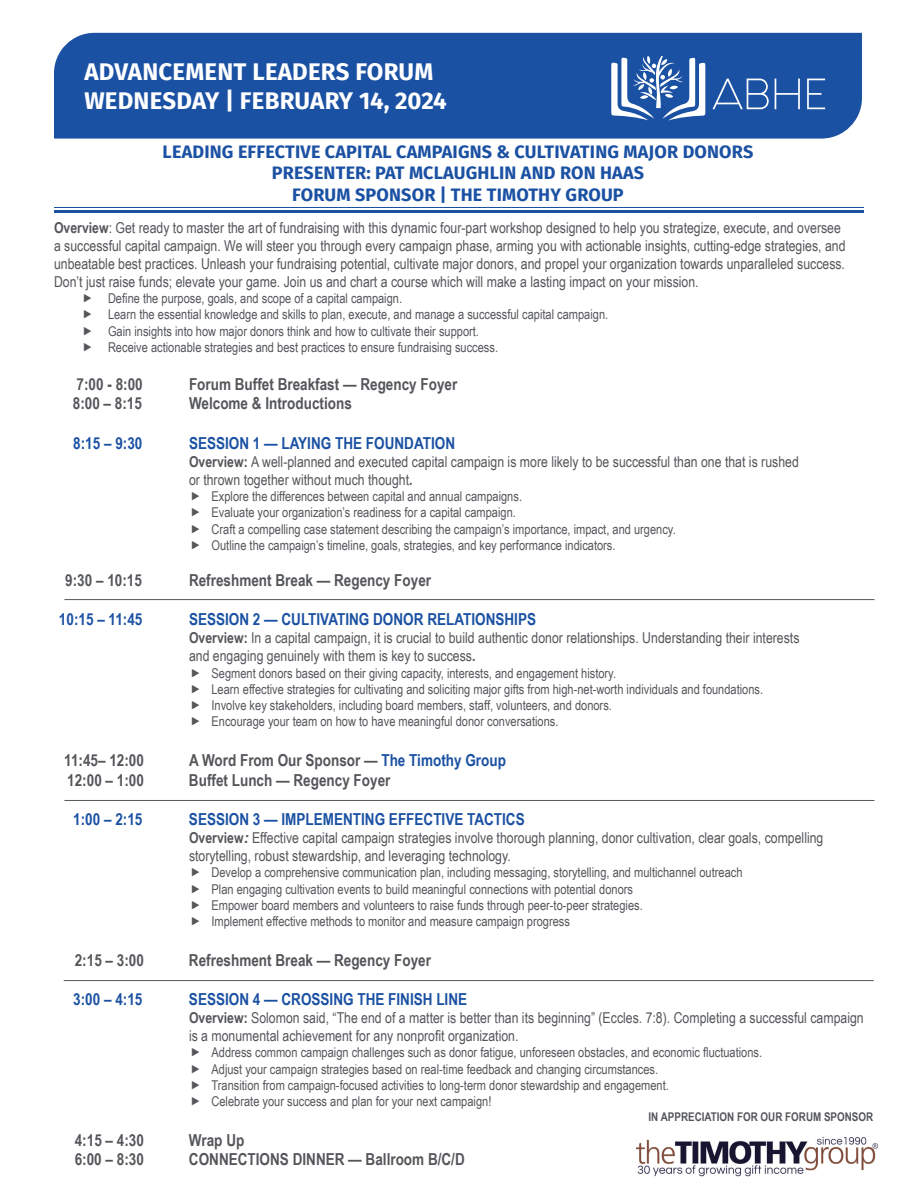
<style>
.page{position:relative;width:918px;height:1188px;background:#fff}
.page>*{position:absolute;margin:0;border:0;box-sizing:border-box;transform-origin:0 0}
.t1{font:700 24px/28.8px "Fira Sans";letter-spacing:.01em;color:#fff}
.t2{font:700 18px/21.6px "Fira Sans";letter-spacing:.01em;color:#1b51a3;text-align:center}
.t3{font:700 16.5px "Arial Narrow";color:#54565a}
.t4{font:700 16.5px "Arial Narrow";color:#1b51a3}
.t5{font:15px/18px "Arial Narrow";color:#54565a}
.t6{font:13.5px/16.2px "Arial Narrow";color:#54565a}
.t7{font:700 12px "Arial Narrow";color:#54565a}
.s1{font-weight:700}
.s2{color:#1b51a3}
.s3{font-family:"Arial";font-weight:700;font-style:italic}
</style>
<div class="page">
<div style="left:54px;top:33px;width:808px;height:106px;background:#1b51a3"></div>
<svg style="left:611px;top:56px;width:95px;height:64px"></svg>
<svg style="left:713px;top:79px;width:56px;height:30px;background:#4772b4"></svg>
<svg style="left:775px;top:79px;width:25px;height:30px"></svg>
<svg style="left:807px;top:79px;width:18px;height:30px"></svg>
<hr style="left:54px;top:207px;width:810px;height:1px;background:#1b51a3">
<hr style="left:54px;top:210px;width:810px;height:3px;background:#1b51a3">
<hr style="left:64px;top:599px;width:810px;height:1px;background:#54565a">
<hr style="left:64px;top:800px;width:810px;height:1px;background:#54565a">
<hr style="left:64px;top:980px;width:810px;height:1px;background:#54565a">
<img style="left:637px;top:1137px;width:240px;height:40px">
<h1 class="t1" style="left:84px;top:56px;width:364px">ADVANCEMENT LEADERS FORUM<br>WEDNESDAY | FEBRUARY 14, 2024</h1>
<h2 class="t2" style="left:163px;top:140px;width:592px">LEADING EFFECTIVE CAPITAL CAMPAIGNS &amp; CULTIVATING MAJOR DONORS<br>PRESENTER: PAT MCLAUGHLIN AND RON HAAS<br>FORUM SPONSOR | THE TIMOTHY GROUP</h2>
<p class="t5" style="left:54px;top:218px;width:793px"><span class="s1">Overview</span>: Get ready to master the art of fundraising with this dynamic four-part workshop designed to help you strategize, execute, and oversee a successful capital campaign. We will steer you through every campaign phase, arming you with actionable insights, cutting-edge strategies, and unbeatable best practices. Unleash your fundraising potential, cultivate major donors, and propel your organization towards unparalleled success.<br>Don’t just raise funds; elevate your game. Join us and chart a course which will make a lasting impact on your mission.</p>
<p class="t6" style="left:108px;top:290px;width:502px">Define the purpose, goals, and scope of a capital campaign.<br>Learn the essential knowledge and skills to plan, execute, and manage a successful capital campaign.<br>Gain insights into how major donors think and how to cultivate their support.<br>Receive actionable strategies and best practices to ensure fundraising success.</p>
<p class="t3" style="left:77px;top:371px;width:68px">7:00 - 8:00</p>
<p class="t3" style="left:189px;top:371px;width:270px">Forum Buffet Breakfast — Regency Foyer</p>
<p class="t3" style="left:73px;top:391px;width:71px">8:00 – 8:15</p>
<p class="t3" style="left:189px;top:391px;width:164px">Welcome &amp; Introductions</p>
<p class="t4" style="left:73px;top:431px;width:71px">8:15 – 9:30</p>
<p class="t4" style="left:189px;top:431px;width:268px">SESSION 1 — LAYING THE FOUNDATION</p>
<p class="t5" style="left:189px;top:452px;width:611px"><span class="s1">Overview:</span> A well-planned and executed capital campaign is more likely to be successful than one that is rushed or thrown together without much thought<span class="s1">.</span></p>
<p class="t6" style="left:212px;top:488px;width:466px">Explore the differences between capital and annual campaigns.<br>Evaluate your organization’s readiness for a capital campaign.<br>Craft a compelling case statement describing the campaign’s importance, impact, and urgency.<br>Outline the campaign’s timeline, goals, strategies, and key performance indicators.</p>
<p class="t3" style="left:65px;top:567px;width:78px">9:30 – 10:15</p>
<p class="t3" style="left:189px;top:567px;width:244px">Refreshment Break — Regency Foyer</p>
<p class="t4" style="left:59px;top:607px;width:85px">10:15 – 11:45</p>
<p class="t4" style="left:189px;top:607px;width:349px">SESSION 2 — CULTIVATING DONOR RELATIONSHIPS</p>
<p class="t5" style="left:189px;top:628px;width:612px"><span class="s1">Overview:</span> In a capital campaign, it is crucial to build authentic donor relationships. Understanding their interests and engaging genuinely with them is key to success<span class="s1">.</span></p>
<p class="t6" style="left:212px;top:664px;width:553px">Segment donors based on their giving capacity, interests, and engagement history.<br>Learn effective strategies for cultivating and soliciting major gifts from high-net-worth individuals and foundations.<br>Involve key stakeholders, including board members, staff, volunteers, and donors.<br>Encourage your team on how to have meaningful donor conversations.</p>
<p class="t3" style="left:64px;top:747px;width:81px">11:45– 12:00</p>
<p class="t3" style="left:189px;top:747px;width:319px">A Word From Our Sponsor — <span class="s2">The Timothy Group</span></p>
<p class="t3" style="left:67px;top:767px;width:78px">12:00 – 1:00</p>
<p class="t3" style="left:189px;top:767px;width:203px">Buffet Lunch — Regency Foyer</p>
<p class="t4" style="left:73px;top:807px;width:71px">1:00 – 2:15</p>
<p class="t4" style="left:189px;top:807px;width:337px">SESSION 3 — IMPLEMENTING EFFECTIVE TACTICS</p>
<p class="t5" style="left:189px;top:828px;width:636px"><span class="s1">Overview</span><span class="s3">:</span> Effective capital campaign strategies involve thorough planning, donor cultivation, clear goals, compelling storytelling, robust stewardship, and leveraging technology.</p>
<p class="t6" style="left:212px;top:864px;width:533px">Develop a comprehensive communication plan, including messaging, storytelling, and multichannel outreach Plan engaging cultivation events to build meaningful connections with potential donors<br>Empower board members and volunteers to raise funds through peer-to-peer strategies.<br>Implement effective methods to monitor and measure campaign progress</p>
<p class="t3" style="left:75px;top:947px;width:71px">2:15 – 3:00</p>
<p class="t3" style="left:189px;top:947px;width:244px">Refreshment Break — Regency Foyer</p>
<p class="t4" style="left:73px;top:987px;width:71px">3:00 – 4:15</p>
<p class="t4" style="left:189px;top:987px;width:280px">SESSION 4 — CROSSING THE FINISH LINE</p>
<p class="t5" style="left:189px;top:1008px;width:676px"><span class="s1">Overview:</span> Solomon said, “The end of a matter is better than its beginning” (Eccles. 7:8). Completing a successful campaign is a monumental achievement for any nonprofit organization.</p>
<p class="t6" style="left:212px;top:1044px;width:552px">Address common campaign challenges such as donor fatigue, unforeseen obstacles, and economic fluctuations.<br>Adjust your campaign strategies based on real-time feedback and changing circumstances.<br>Transition from campaign-focused activities to long-term donor stewardship and engagement.<br>Celebrate your success and plan for your next campaign!</p>
<p class="t3" style="left:75px;top:1127px;width:71px">4:15 – 4:30</p>
<p class="t3" style="left:189px;top:1127px;width:57px">Wrap Up</p>
<p class="t3" style="left:75px;top:1147px;width:71px">6:00 – 8:30</p>
<p class="t3" style="left:189px;top:1147px;width:277px">CONNECTIONS DINNER — Ballroom B/C/D</p>
<p class="t7" style="left:649px;top:1108px;width:226px">IN APPRECIATION FOR OUR FORUM SPONSOR</p>
</div>
